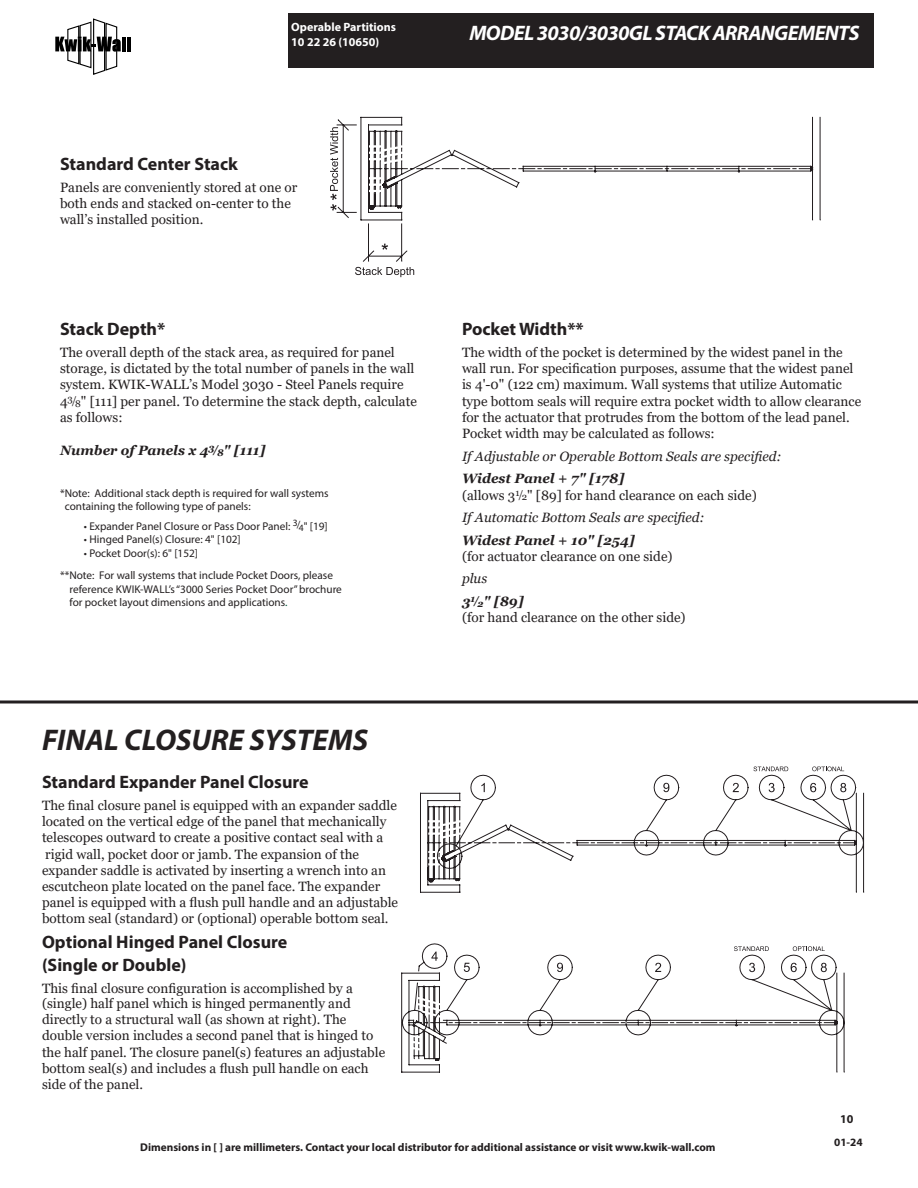
<style>
.page{position:relative;width:918px;height:1188px;background:#fff}
.page>*{position:absolute;margin:0;border:0;box-sizing:border-box;transform-origin:0 0}
.t1{font:italic 700 30px "Myriad Pro";color:#231f20}
.t2{font:italic 700 21px "Myriad Pro";letter-spacing:-.03em;color:#fff}
.t3{font:700 18px "Myriad Pro";color:#231f20}
.t4{font:13.5px/16.2px "Georgia";color:#231f20}
.t5{font:italic 13.5px "Georgia";color:#231f20}
.t6{font:italic 700 13.5px "Georgia";color:#231f20}
.t7{font:700 12px/14.4px "Myriad Pro";color:#fff}
.t8{font:700 12px "Myriad Pro";color:#231f20}
.t9{font:11.25px "Myriad Pro";color:#231f20}
.t10{font:700 11.25px "Myriad Pro";color:#231f20}
.s1{font-size:10.5px}
.s2{font-size:9.6px}
.s3{color:#00573c}
</style>
<div class="page">
<div style="left:288px;top:13px;width:586px;height:55px;background:#231f20"></div>
<svg style="left:55px;top:18px;width:66px;height:57px"></svg>
<hr style="left:122px;top:37px;width:4px;height:14px;background:#000">
<hr style="left:127px;top:37px;width:4px;height:14px;background:#000">
<hr style="left:0;top:700px;width:918px;height:3px;background:#231f20">
<svg style="left:330px;top:127px;width:6px;height:84px"></svg>
<svg style="left:355px;top:267px;width:59px;height:10px"></svg>
<svg style="left:336px;top:117px;width:485px;height:145px"></svg>
<svg style="left:754px;top:766px;width:34px;height:5px"></svg>
<svg style="left:812px;top:766px;width:32px;height:5px"></svg>
<svg style="left:420px;top:774px;width:444px;height:119px"></svg>
<svg style="left:401px;top:943px;width:444px;height:130px"></svg>
<p class="t7" style="left:291px;top:20px;width:106px">Operable Partitions<br>10 22 26 (10650)</p>
<p class="t2" style="left:469px;top:19px;width:392px">MODEL 3030/3030GL STACK ARRANGEMENTS</p>
<p class="t3" style="left:60px;top:152px;width:180px">Standard Center Stack</p>
<p class="t4" style="left:60px;top:180px;width:239px">Panels are conveniently stored at one or both ends and stacked on-center to the wall’s installed position.</p>
<p class="t3" style="left:60px;top:317px;width:107px">Stack Depth*</p>
<p class="t4" style="left:60px;top:345px;width:336px">The overall depth of the stack area, as required for panel</p>
<p class="t4" style="left:60px;top:361px;width:356px">storage, is dictated by the total number of panels in the wall system. KWIK-WALL’s Model 3030 - Steel Panels require</p>
<p class="t4" style="left:60px;top:393px;width:358px">4<sup>3</sup><span class="s1">/</span><span class="s2">8</span>" [111] per panel. To determine the stack depth, calculate</p>
<p class="t4" style="left:60px;top:410px;width:64px">as follows:</p>
<p class="t6" style="left:60px;top:441px;width:207px">Number of Panels x 4<sup>3</sup><span class="s1">/</span><span class="s2">8</span>" [111]</p>
<p class="t9" style="left:60px;top:486px;width:270px">*Note: Additional stack depth is required for wall systems</p>
<p class="t9" style="left:65px;top:500px;width:187px">containing the following type of panels:</p>
<p class="t9" style="left:84px;top:519px;width:245px">• Expander Panel Closure or Pass Door Panel: <sup>3</sup><span class="s1">/</span><sub>4</sub>" [19]</p>
<p class="t9" style="left:84px;top:533px;width:158px">• Hinged Panel(s) Closure: 4" [102]</p>
<p class="t9" style="left:84px;top:546px;width:116px">• Pocket Door(s): 6" [152]</p>
<p class="t9" style="left:60px;top:569px;width:275px">**Note: For wall systems that include Pocket Doors, please</p>
<p class="t9" style="left:70px;top:582px;width:274px">reference KWIK-WALL’s “3000 Series Pocket Door” brochure</p>
<p class="t9" style="left:70px;top:596px;width:220px">for pocket layout dimensions and applications<span class="s3">.</span></p>
<p class="t1" style="left:42px;top:720px;width:328px">FINAL CLOSURE SYSTEMS</p>
<p class="t3" style="left:42px;top:770px;width:268px">Standard Expander Panel Closure</p>
<p class="t4" style="left:42px;top:798px;width:356px">The final closure panel is equipped with an expander saddle located on the vertical edge of the panel that mechanically telescopes outward to create a positive contact seal with a</p>
<p class="t4" style="left:45px;top:846px;width:315px">rigid wall, pocket door or jamb. The expansion of the</p>
<p class="t4" style="left:42px;top:862px;width:346px">expander saddle is activated by inserting a wrench into an</p>
<p class="t4" style="left:42px;top:879px;width:358px">escutcheon plate located on the panel face. The expander panel is equipped with a flush pull handle and an adjustable bottom seal (standard) or (optional) operable bottom seal.</p>
<p class="t3" style="left:42px;top:930px;width:247px">Optional Hinged Panel Closure</p>
<p class="t3" style="left:42px;top:953px;width:146px">(Single or Double)</p>
<p class="t4" style="left:42px;top:981px;width:345px">This final closure configuration is accomplished by a (single) half panel which is hinged permanently and directly to a structural wall (as shown at right). The double version includes a second panel that is hinged to the half panel. The closure panel(s) features an adjustable bottom seal(s) and includes a flush pull handle on each side of the panel.</p>
<p class="t3" style="left:462px;top:317px;width:123px">Pocket Width**</p>
<p class="t4" style="left:462px;top:345px;width:382px">The width of the pocket is determined by the widest panel in the</p>
<p class="t4" style="left:462px;top:361px;width:393px">wall run. For specification purposes, assume that the widest panel</p>
<p class="t4" style="left:462px;top:377px;width:381px">is 4'-0" (122 cm) maximum. Wall systems that utilize Automatic</p>
<p class="t4" style="left:462px;top:393px;width:401px">type bottom seals will require extra pocket width to allow clearance for the actuator that protrudes from the bottom of the lead panel.</p>
<p class="t4" style="left:462px;top:426px;width:254px">Pocket width may be calculated as follows:</p>
<p class="t5" style="left:462px;top:447px;width:321px">If Adjustable or Operable Bottom Seals are specified:</p>
<p class="t6" style="left:462px;top:470px;width:164px">Widest Panel + 7" [178]</p>
<p class="t4" style="left:462px;top:487px;width:296px">(allows 3<sup>1</sup><span class="s1">/</span><span class="s2">2</span>" [89] for hand clearance on each side)</p>
<p class="t5" style="left:462px;top:509px;width:244px">If Automatic Bottom Seals are specified:</p>
<p class="t6" style="left:462px;top:531px;width:174px">Widest Panel + 10" [254]</p>
<p class="t4" style="left:462px;top:548px;width:212px">(for actuator clearance on one side)</p>
<p class="t5" style="left:462px;top:570px;width:27px">plus</p>
<p class="t6" style="left:462px;top:592px;width:63px">3<sup>1</sup><span class="s1">/</span><span class="s2">2</span>" [89]</p>
<p class="t4" style="left:462px;top:609px;width:225px">(for hand clearance on the other side)</p>
<p class="t8" style="left:840px;top:1111px;width:15px">10</p>
<p class="t10" style="left:140px;top:1139px;width:577px">Dimensions in [ ] are millimeters. Contact your local distributor for additional assistance or visit www.kwik-wall.com</p>
<p class="t10" style="left:834px;top:1135px;width:30px">01-24</p>
</div>
